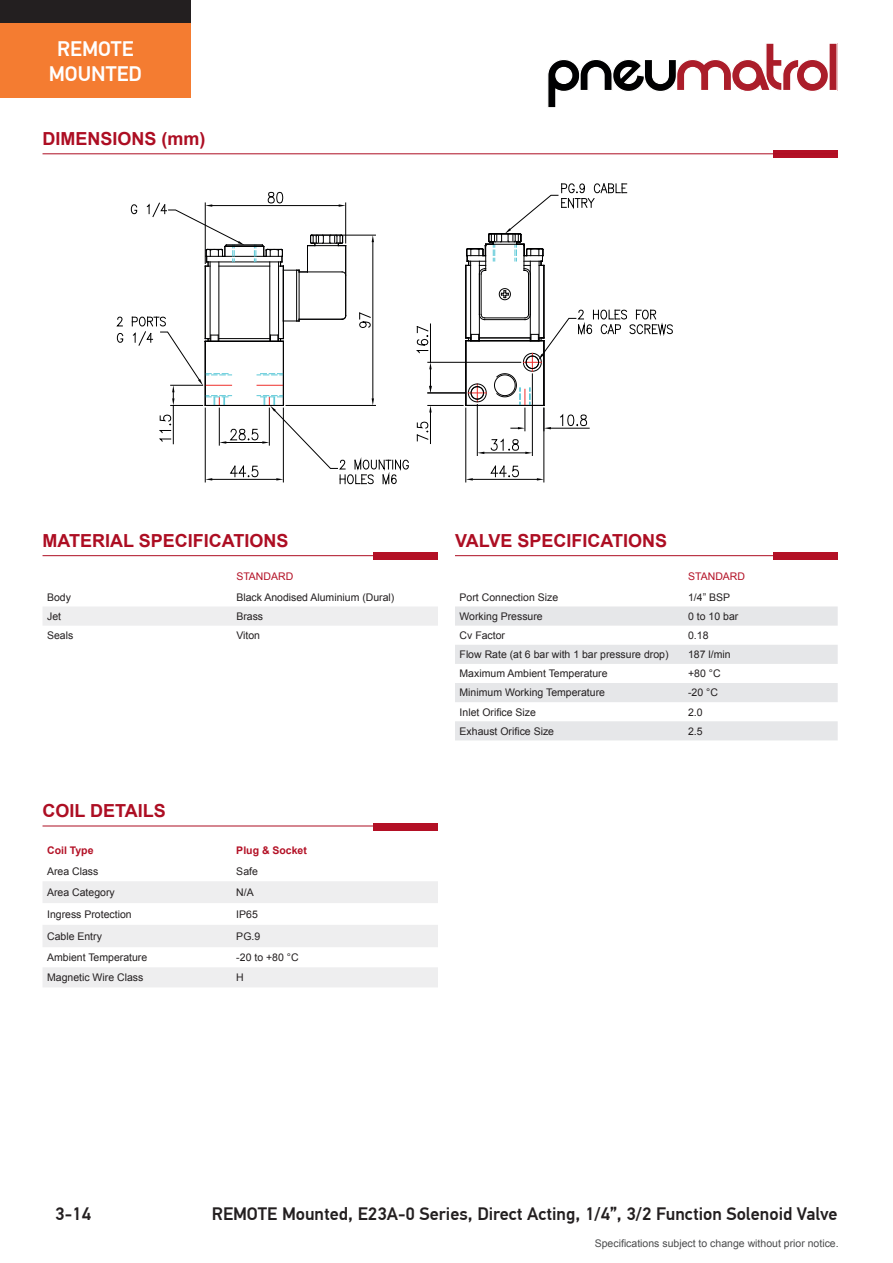
<style>
.page{position:relative;width:893px;height:1263px;background:#fff}
.page>*{position:absolute;margin:0;border:0;box-sizing:border-box;transform-origin:0 0}
.t1{font:500 21px/25.2px "PF Din Text Pro";color:#fff;text-align:center}
.t2{font:500 18px "PF Din Text Pro";color:#231f20}
.t3{font:700 18px "Arial";color:#ad0e23}
.t4{font:500 18px "PF Din Text Pro";color:#fff}
.t5{font:10.5px "Arial";color:#231f20}
.t6{font:10.5px "Arial";color:#4b4c4d}
.t7{font:700 10.5px "Arial";color:#b31025}
.t8{font:10.5px "Arial";color:#b31025}
</style>
<div class="page">
<svg style="left:548px;top:43px;width:290px;height:65px"></svg>
<div style="left:0;top:0;width:191px;height:75px;background:#231f20"></div>
<div style="left:43px;top:607px;width:395px;height:19px;background:#eeeeef"></div>
<div style="left:43px;top:881px;width:395px;height:22px;background:#eeeeef"></div>
<div style="left:43px;top:925px;width:395px;height:22px;background:#eeeeef"></div>
<div style="left:43px;top:967px;width:395px;height:20px;background:#eeeeef"></div>
<svg style="left:455px;top:606px;width:383px;height:20px;background:#e7e7e9"></svg>
<svg style="left:455px;top:645px;width:383px;height:95px"></svg>
<div style="left:773px;top:151px;width:65px;height:7px;background:#b31025"></div>
<hr style="left:455px;top:555px;width:383px;height:1px;background:#ad0e23">
<div style="left:773px;top:552px;width:65px;height:8px;background:#b31025"></div>
<hr style="left:43px;top:555px;width:395px;height:1px;background:#ad0e23">
<div style="left:374px;top:552px;width:64px;height:8px;background:#b31025"></div>
<hr style="left:43px;top:826px;width:395px;height:1px;background:#ad0e23">
<div style="left:374px;top:823px;width:64px;height:8px;background:#b31025"></div>
<hr style="left:43px;top:153px;width:795px;height:1px;background:#ad0e23">
<div style="left:0;top:23px;width:191px;height:75px;background:#f47c31"></div>
<hr style="left:465px;top:408px;width:1px;height:74px;background:#000001">
<hr style="left:544px;top:408px;width:1px;height:74px;background:#000001">
<hr style="left:473px;top:479px;width:64px;height:1px;background:#000001">
<svg style="left:466px;top:478px;width:7px;height:2px"></svg>
<svg style="left:537px;top:478px;width:7px;height:2px"></svg>
<svg style="left:490px;top:465px;width:29px;height:12px"></svg>
<hr style="left:465px;top:265px;width:1px;height:73px;background:#000001">
<hr style="left:465px;top:341px;width:1px;height:64px;background:#000001">
<hr style="left:477px;top:404px;width:1px;height:51px;background:#000001">
<hr style="left:532px;top:374px;width:1px;height:81px;background:#000001">
<hr style="left:484px;top:453px;width:41px;height:1px;background:#000001">
<svg style="left:477px;top:452px;width:7px;height:2px"></svg>
<svg style="left:525px;top:452px;width:7px;height:2px"></svg>
<svg style="left:490px;top:439px;width:29px;height:12px"></svg>
<hr style="left:428px;top:362px;width:93px;height:1px;background:#000001">
<hr style="left:430px;top:324px;width:1px;height:38px;background:#000001">
<svg style="left:417px;top:326px;width:12px;height:27px"></svg>
<hr style="left:428px;top:393px;width:38px;height:1px;background:#000001">
<hr style="left:428px;top:405px;width:35px;height:1px;background:#000001">
<hr style="left:430px;top:412px;width:1px;height:31px;background:#000001">
<svg style="left:429px;top:362px;width:3px;height:31px"></svg>
<svg style="left:429px;top:406px;width:3px;height:6px"></svg>
<svg style="left:417px;top:421px;width:12px;height:20px"></svg>
<svg style="left:117px;top:316px;width:6px;height:11px"></svg>
<svg style="left:117px;top:333px;width:6px;height:10px"></svg>
<svg style="left:131px;top:192px;width:278px;height:292px"></svg>
<svg style="left:466px;top:183px;width:207px;height:248px"></svg>
<h1 class="t1" style="left:49px;top:36px;width:94px">REMOTE<br>MOUNTED</h1>
<h2 class="t4" style="left:16px;top:45px;width:148px">SOLENOID VALVES</h2>
<h2 class="t3" style="left:43px;top:127px;width:165px">DIMENSIONS (mm)</h2>
<h2 class="t3" style="left:43px;top:528px;width:248px">MATERIAL SPECIFICATIONS</h2>
<h2 class="t3" style="left:455px;top:528px;width:214px">VALVE SPECIFICATIONS</h2>
<p class="t8" style="left:236px;top:569px;width:58px">STANDARD</p>
<p class="t8" style="left:688px;top:569px;width:58px">STANDARD</p>
<p class="t5" style="left:47px;top:590px;width:25px">Body</p>
<p class="t5" style="left:236px;top:590px;width:160px">Black Anodised Aluminium (Dural)</p>
<p class="t5" style="left:47px;top:609px;width:16px">Jet</p>
<p class="t5" style="left:236px;top:609px;width:28px">Brass</p>
<p class="t5" style="left:47px;top:628px;width:28px">Seals</p>
<p class="t5" style="left:236px;top:628px;width:25px">Viton</p>
<h2 class="t3" style="left:43px;top:799px;width:125px">COIL DETAILS</h2>
<p class="t7" style="left:47px;top:844px;width:48px">Coil Type</p>
<p class="t7" style="left:236px;top:844px;width:72px">Plug &amp; Socket</p>
<p class="t5" style="left:47px;top:865px;width:53px">Area Class</p>
<p class="t5" style="left:236px;top:865px;width:23px">Safe</p>
<p class="t5" style="left:47px;top:885px;width:69px">Area Category</p>
<p class="t5" style="left:236px;top:885px;width:19px">N/A</p>
<p class="t5" style="left:47px;top:907px;width:86px">Ingress Protection</p>
<p class="t5" style="left:236px;top:907px;width:23px">IP65</p>
<p class="t5" style="left:47px;top:929px;width:56px">Cable Entry</p>
<p class="t5" style="left:236px;top:929px;width:25px">PG.9</p>
<p class="t5" style="left:47px;top:950px;width:102px">Ambient Temperature</p>
<p class="t5" style="left:236px;top:950px;width:64px">-20 to +80 °C</p>
<p class="t5" style="left:47px;top:971px;width:98px">Magnetic Wire Class</p>
<p class="t5" style="left:236px;top:971px;width:9px">H</p>
<p class="t5" style="left:460px;top:590px;width:100px">Port Connection Size</p>
<p class="t5" style="left:688px;top:590px;width:44px">1/4” BSP</p>
<p class="t5" style="left:460px;top:609px;width:85px">Working Pressure</p>
<p class="t5" style="left:688px;top:609px;width:52px">0 to 10 bar</p>
<p class="t5" style="left:460px;top:628px;width:47px">Cv Factor</p>
<p class="t5" style="left:688px;top:628px;width:22px">0.18</p>
<p class="t5" style="left:460px;top:648px;width:210px">Flow Rate (at 6 bar with 1 bar pressure drop)</p>
<p class="t5" style="left:688px;top:648px;width:44px">187 l/min</p>
<p class="t5" style="left:460px;top:667px;width:150px">Maximum Ambient Temperature</p>
<p class="t5" style="left:688px;top:667px;width:34px">+80 °C</p>
<p class="t5" style="left:460px;top:686px;width:147px">Minimum Working Temperature</p>
<p class="t5" style="left:688px;top:686px;width:31px">-20 °C</p>
<p class="t5" style="left:460px;top:705px;width:78px">Inlet Orifice Size</p>
<p class="t5" style="left:688px;top:705px;width:16px">2.0</p>
<p class="t5" style="left:460px;top:724px;width:96px">Exhaust Orifice Size</p>
<p class="t5" style="left:688px;top:724px;width:16px">2.5</p>
<h2 class="t2" style="left:55px;top:1203px;width:37px">3-14</h2>
<h2 class="t2" style="left:212px;top:1203px;width:627px">REMOTE Mounted, E23A-0 Series, Direct Acting, 1/4”, 3/2 Function Solenoid Valve</h2>
<p class="t6" style="left:595px;top:1237px;width:245px">Specifications subject to change without prior notice.</p>
</div>
